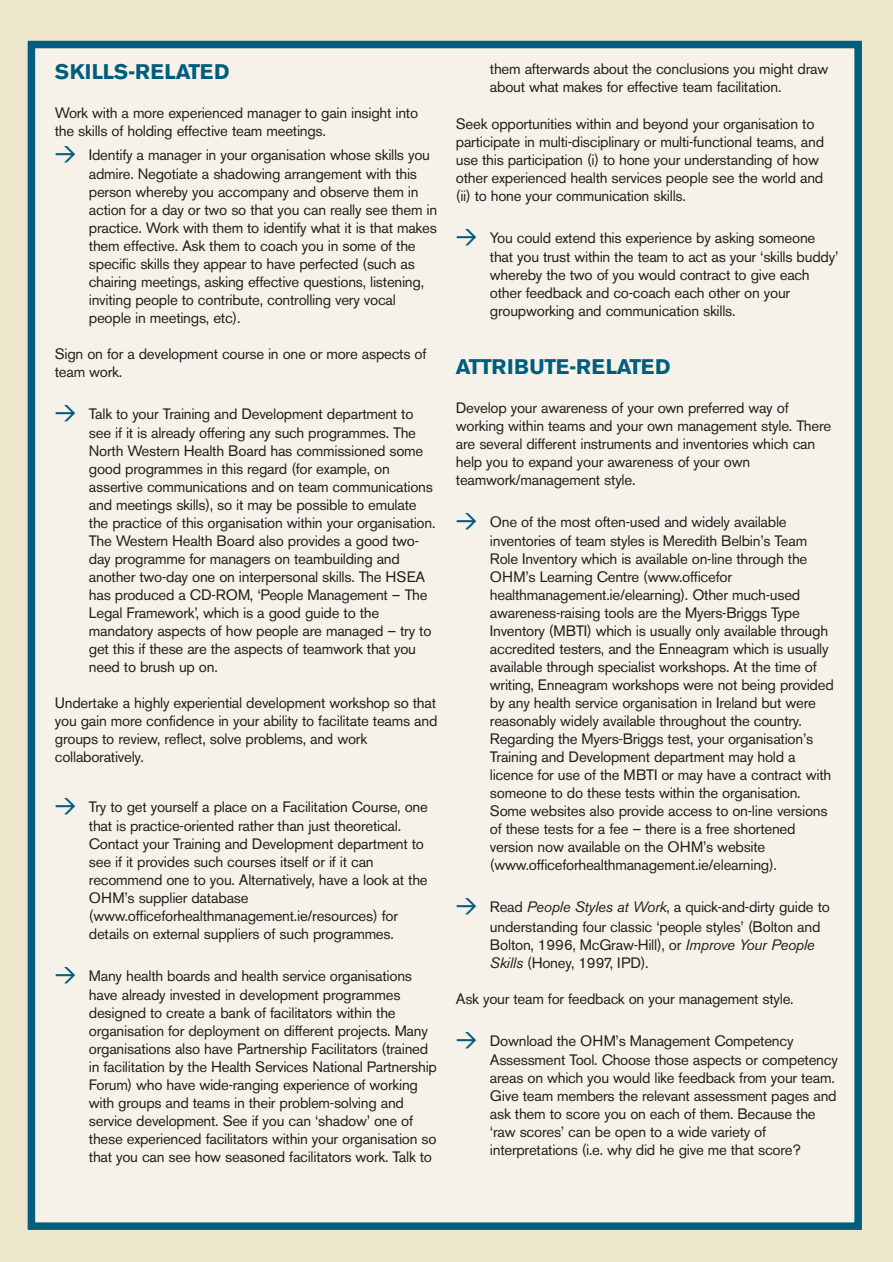
<style>
.page{position:relative;width:893px;height:1262px;background:#fff}
.page>*{position:absolute;margin:0;border:0;box-sizing:border-box;transform-origin:0 0}
.t1{font:700 21px "Akzidenz Grotesk BE";letter-spacing:-.015em;color:#005d7e}
.t2{font:700 21px "Akzidenz Grotesk BE";letter-spacing:.005em;color:#005d7e}
.t3{font:15px/18.1px "Akzidenz Grotesk BE";letter-spacing:-.02em;color:#231f1f}
.s1{font-family:"DIN";font-weight:500;font-size:21px;color:#005d7e}
.s2{font-style:italic}
</style>
<div class="page">
<div style="left:0;top:0;width:892px;height:1262px;background:#eee5cd"></div>
<div style="left:31px;top:45px;width:827px;height:1181px;background:#f7f2e9"></div>
<div style="left:28px;top:41px;width:833px;height:1188px;border:8px solid #005d7e"></div>
<h1 class="t2" style="left:55px;top:64px;width:176px">SKILLS-RELATED</h1>
<p class="t3" style="left:55px;top:105px;width:365px">Work with a more experienced manager to gain insight into the skills of holding effective team meetings.</p>
<p class="t3" style="left:89px;top:147px;width:350px;text-indent:-34px"><span class="s1">&gt;</span> Identify a manager in your organisation whose skills you admire. Negotiate a shadowing arrangement with this person whereby you accompany and observe them in action for a day or two so that you can really see them in practice. Work with them to identify what it is that makes them effective. Ask them to coach you in some of the specific skills they appear to have perfected (such as chairing meetings, asking effective questions, listening, inviting people to contribute, controlling very vocal people in meetings, etc).</p>
<p class="t3" style="left:55px;top:346px;width:373px">Sign on for a development course in one or more aspects of team work.</p>
<p class="t3" style="left:89px;top:406px;width:348px;text-indent:-34px"><span class="s1">&gt;</span> Talk to your Training and Development department to see if it is already offering any such programmes. The North Western Health Board has commissioned some good programmes in this regard (for example, on assertive communications and on team communications and meetings skills), so it may be possible to emulate the practice of this organisation within your organisation.<br>The Western Health Board also provides a good two&shy;day programme for managers on teambuilding and another two-day one on interpersonal skills. The HSEA has produced a CD-ROM, ‘People Management – The Legal Framework’, which is a good guide to the mandatory aspects of how people are managed – try to get this if these are the aspects of teamwork that you need to brush up on.</p>
<p class="t3" style="left:55px;top:695px;width:384px">Undertake a highly experiential development workshop so that you gain more confidence in your ability to facilitate teams and groups to review, reflect, solve problems, and work collaboratively.</p>
<p class="t3" style="left:89px;top:799px;width:340px;text-indent:-34px"><span class="s1">&gt;</span> Try to get yourself a place on a Facilitation Course, one that is practice-oriented rather than just theoretical.<br>Contact your Training and Development department to see if it provides such courses itself or if it can recommend one to you. Alternatively, have a look at the OHM’s supplier database (www.officeforhealthmanagement.ie/resources) for details on external suppliers of such programmes.</p>
<p class="t3" style="left:89px;top:968px;width:349px;text-indent:-34px"><span class="s1">&gt;</span> Many health boards and health service organisations have already invested in development programmes designed to create a bank of facilitators within the organisation for deployment on different projects. Many organisations also have Partnership Facilitators (trained in facilitation by the Health Services National Partnership Forum) who have wide-ranging experience of working with groups and teams in their problem-solving and service development. See if you can ‘shadow’ one of these experienced facilitators within your organisation so that you can see how seasoned facilitators work. Talk to</p>
<p class="t3" style="left:490px;top:62px;width:340px">them afterwards about the conclusions you might draw about what makes for effective team facilitation.</p>
<p class="t3" style="left:456px;top:116px;width:370px">Seek opportunities within and beyond your organisation to participate in multi-disciplinary or multi-functional teams, and use this participation (i) to hone your understanding of how other experienced health services people see the world and (ii) to hone your communication skills.</p>
<p class="t3" style="left:490px;top:230px;width:350px;text-indent:-34px"><span class="s1">&gt;</span> You could extend this experience by asking someone that you trust within the team to act as your ‘skills buddy’ whereby the two of you would contract to give each other feedback and co-coach each other on your groupworking and communication skills.</p>
<h1 class="t1" style="left:456px;top:359px;width:216px">ATTRIBUTE-RELATED</h1>
<p class="t3" style="left:456px;top:400px;width:377px">Develop your awareness of your own preferred way of working within teams and your own management style. There are several different instruments and inventories which can help you to expand your awareness of your own teamwork/management style.</p>
<p class="t3" style="left:490px;top:514px;width:345px;text-indent:-34px"><span class="s1">&gt;</span> One of the most often-used and widely available inventories of team styles is Meredith Belbin’s Team Role Inventory which is available on-line through the OHM’s Learning Centre (www.officefor healthmanagement.ie/elearning). Other much-used awareness-raising tools are the Myers-Briggs Type Inventory (MBTI) which is usually only available through accredited testers, and the Enneagram which is usually available through specialist workshops. At the time of writing, Enneagram workshops were not being provided by any health service organisation in Ireland but were reasonably widely available throughout the country.<br>Regarding the Myers-Briggs test, your organisation’s Training and Development department may hold a licence for use of the MBTI or may have a contract with someone to do these tests within the organisation.<br>Some websites also provide access to on-line versions of these tests for a fee – there is a free shortened version now available on the OHM’s website (www.officeforhealthmanagement.ie/elearning).</p>
<p class="t3" style="left:490px;top:899px;width:341px;text-indent:-34px"><span class="s1">&gt;</span> Read <span class="s2">People Styles at Work</span>, a quick-and-dirty guide to understanding four classic ‘people styles’ (Bolton and Bolton, 1996, McGraw-Hill), or <span class="s2">Improve Your People Skills</span> (Honey, 1997, IPD).</p>
<p class="t3" style="left:456px;top:991px;width:339px">Ask your team for feedback on your management style.</p>
<p class="t3" style="left:490px;top:1033px;width:349px;text-indent:-34px"><span class="s1">&gt;</span> Download the OHM’s Management Competency Assessment Tool. Choose those aspects or competency areas on which you would like feedback from your team.<br>Give team members the relevant assessment pages and ask them to score you on each of them. Because the ‘raw scores’ can be open to a wide variety of interpretations (i.e. why did he give me that score?</p>
</div>
